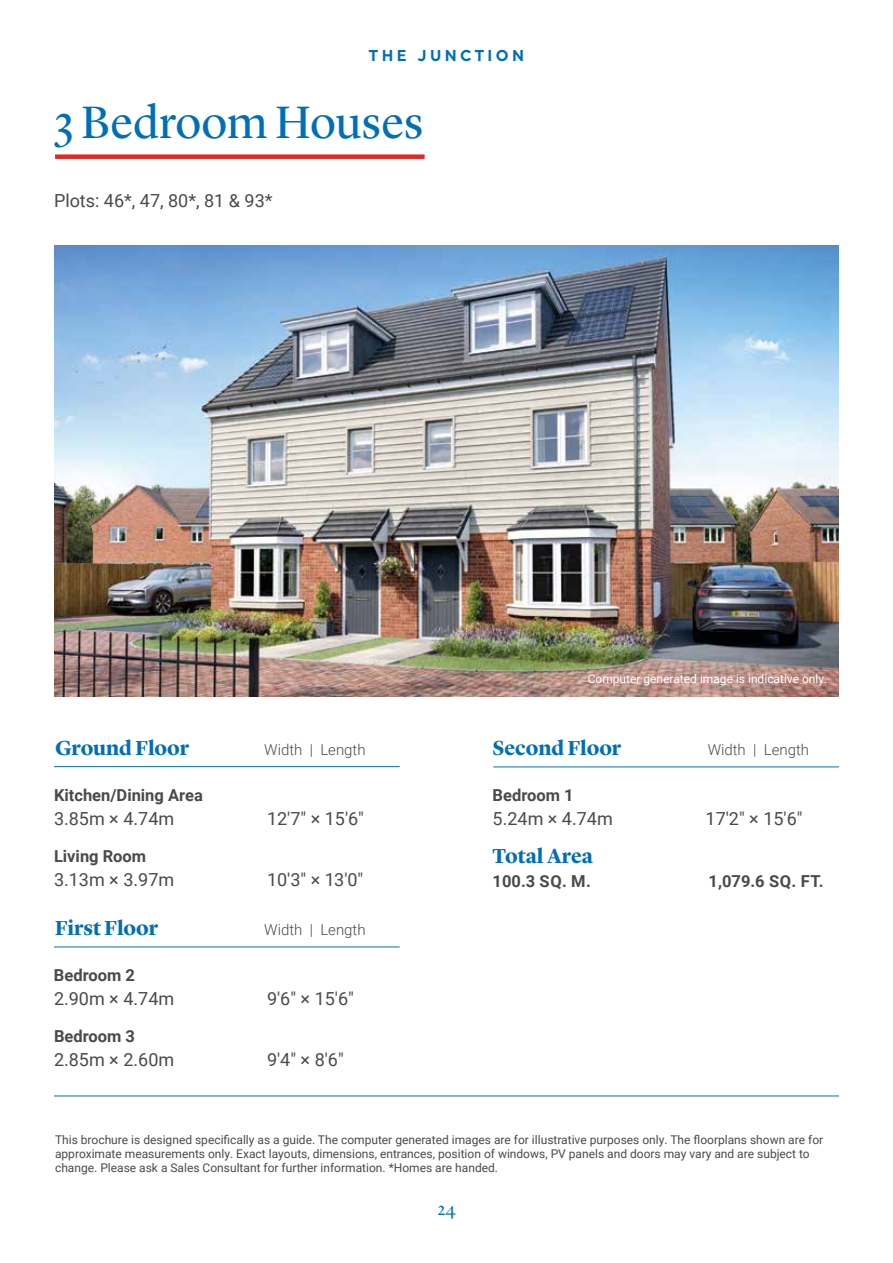
<style>
.page{position:relative;width:893px;height:1263px;background:#fff}
.page>*{position:absolute;margin:0;border:0;box-sizing:border-box;transform-origin:0 0}
.t1{font:47.1px "Lyon Display";color:#006fb8}
.t2{font:700 21px "Lyon Display";letter-spacing:-.005em;color:#006fb8}
.t3{font:18px "Roboto";color:#4a4a49}
.t4{font:18px "Lyon Display";color:#006fb8}
.t5{font:700 16.5px "Roboto";color:#4a4a49}
.t6{font:300 15px "Roboto";color:#4a4a49}
.t7{font:700 15px "Santral";letter-spacing:.225em;color:#006fb8}
.t8{font:12px/14.4px "Roboto";color:#4a4a49}
.t9{font:12px "Roboto";color:#fff}
</style>
<div class="page">
<hr style="left:54px;top:1095px;width:785px;height:1px;background:#006fb8">
<img style="left:54px;top:245px;width:785px;height:451px">
<hr style="left:54px;top:766px;width:346px;height:1px;background:#006fb8">
<hr style="left:493px;top:766px;width:346px;height:1px;background:#006fb8">
<hr style="left:54px;top:946px;width:346px;height:1px;background:#006fb8">
<div style="left:55px;top:154px;width:370px;height:5px;background:#e52a21"></div>
<p class="t7" style="left:369px;top:45px;width:157px">THE JUNCTION</p>
<h1 class="t1" style="left:54px;top:87px;width:371px">3 Bedroom Houses</h1>
<h3 class="t3" style="left:54px;top:188px;width:220px">Plots: 46*, 47, 80*, 81 &amp; 93*</h3>
<p class="t9" style="left:588px;top:671px;width:241px">Computer generated image is indicative only.</p>
<h2 class="t2" style="left:55px;top:732px;width:135px">Ground Floor</h2>
<h2 class="t2" style="left:493px;top:732px;width:130px">Second Floor</h2>
<p class="t6" style="left:264px;top:739px;width:103px">Width | Length</p>
<p class="t6" style="left:708px;top:739px;width:103px">Width | Length</p>
<h3 class="t5" style="left:54px;top:783px;width:150px">Kitchen/Dining Area</h3>
<h3 class="t3" style="left:54px;top:806px;width:122px">3.85m × 4.74m</h3>
<h3 class="t3" style="left:267px;top:806px;width:99px">12'7" × 15'6"</h3>
<h3 class="t5" style="left:54px;top:844px;width:94px">Living Room</h3>
<h3 class="t3" style="left:54px;top:867px;width:122px">3.13m × 3.97m</h3>
<h3 class="t3" style="left:267px;top:867px;width:98px">10'3" × 13'0"</h3>
<h2 class="t2" style="left:55px;top:912px;width:105px">First Floor</h2>
<p class="t6" style="left:264px;top:919px;width:103px">Width | Length</p>
<h3 class="t5" style="left:54px;top:964px;width:82px">Bedroom 2</h3>
<h3 class="t3" style="left:54px;top:986px;width:122px">2.90m × 4.74m</h3>
<h3 class="t3" style="left:267px;top:986px;width:88px">9'6" × 15'6"</h3>
<h3 class="t5" style="left:54px;top:1024px;width:82px">Bedroom 3</h3>
<h3 class="t3" style="left:54px;top:1047px;width:122px">2.85m × 2.60m</h3>
<h3 class="t3" style="left:267px;top:1047px;width:78px">9'4" × 8'6"</h3>
<h3 class="t5" style="left:493px;top:783px;width:82px">Bedroom 1</h3>
<h3 class="t3" style="left:493px;top:806px;width:122px">5.24m × 4.74m</h3>
<h3 class="t3" style="left:706px;top:806px;width:99px">17'2" × 15'6"</h3>
<h2 class="t2" style="left:493px;top:840px;width:102px">Total Area</h2>
<h3 class="t5" style="left:493px;top:869px;width:100px">100.3 SQ. M.</h3>
<h3 class="t5" style="left:709px;top:869px;width:117px">1,079.6 SQ. FT.</h3>
<p class="t8" style="left:55px;top:1132px;width:770px">This brochure is designed specifically as a guide. The computer generated images are for illustrative purposes only. The floorplans shown are for approximate measurements only. Exact layouts, dimensions, entrances, position of windows, PV panels and doors may vary and are subject to change. Please ask a Sales Consultant for further information. *Homes are handed.</p>
<h3 class="t4" style="left:437px;top:1196px;width:19px">24</h3>
</div>
